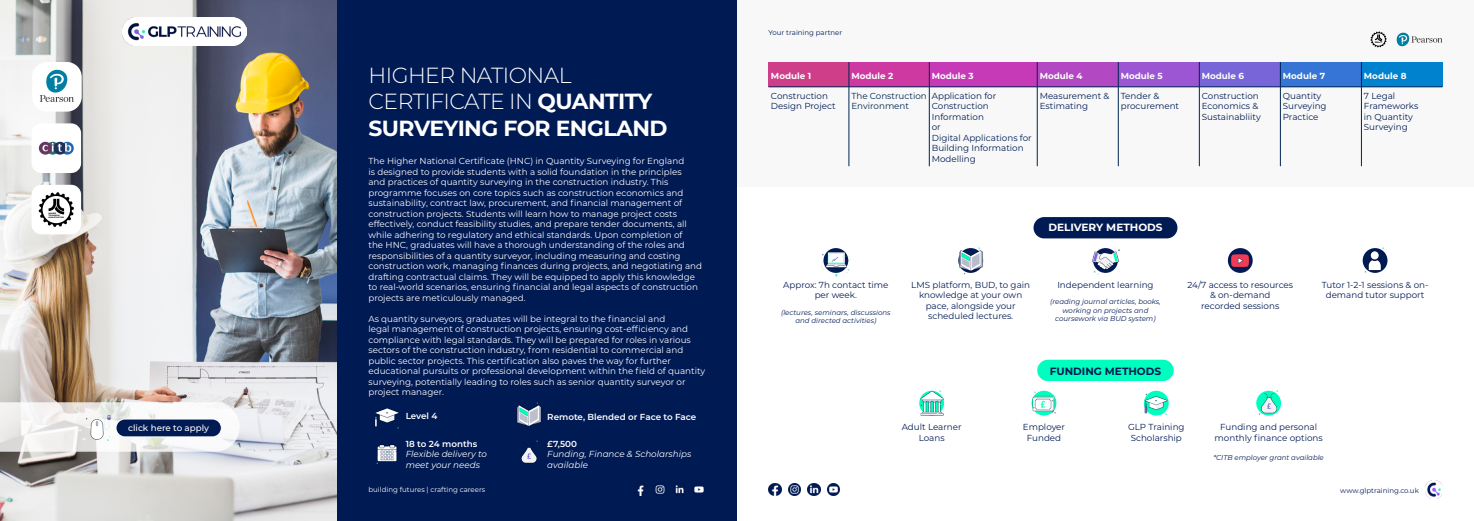
<style>
.page{position:relative;width:1474px;height:521px;background:#fff}
.page>*{position:absolute;margin:0;border:0;box-sizing:border-box;transform-origin:0 0}
.t1{font:300 21.88px/26.2px "Montserrat";letter-spacing:-.025em;color:#fff}
.t2{font:700 10.5px "Montserrat";color:#fff}
.t3{font:700 10.5px "Montserrat";color:#001a54}
.t4{font:8.75px/10.5px "Montserrat";color:#fff}
.t5{font:8.75px/10.5px "Montserrat";color:#001a54;text-align:center}
.t6{font:italic 8.75px/10.5px "Montserrat";color:#fff}
.t7{font:700 8.75px "Montserrat";color:#fff}
.t8{font:600 8.75px "Montserrat";color:#fff}
.t9{font:8.75px/10.5px "Montserrat";color:#002554}
.t10{font:500 8.75px "Montserrat";color:#fff}
.t11{font:italic 7px/8.4px "Montserrat";color:#001a54;text-align:center}
.t12{font:7px "Montserrat";color:#001a54}
.t13{font:7px "Montserrat";color:#fff}
.t14{font:italic 700 1.93px/2px "Indivisible";color:#000}
.s1{font-weight:700}
</style>
<div class="page">
<img style="left:1425px;top:481px;width:17px;height:17px">
<svg style="left:768px;top:483px;width:13px;height:13px"></svg>
<svg style="left:788px;top:483px;width:12px;height:13px"></svg>
<svg style="left:807px;top:483px;width:13px;height:13px"></svg>
<svg style="left:827px;top:483px;width:13px;height:13px"></svg>
<div style="left:0;top:0;width:737px;height:521px;background:#001a54"></div>
<svg style="left:634px;top:483px;width:10px;height:13px"></svg>
<svg style="left:654px;top:484px;width:11px;height:10px"></svg>
<svg style="left:673px;top:483px;width:13px;height:13px"></svg>
<svg style="left:693px;top:484px;width:11px;height:9px"></svg>
<div style="left:737px;top:0;width:736px;height:186px;background:#f2f2f2"></div>
<div style="left:1037px;top:360px;width:136px;height:21px;background:#00febe;border-radius:11px"></div>
<img style="left:919px;top:389px;width:26px;height:27px">
<img style="left:1031px;top:390px;width:26px;height:26px">
<img style="left:1143px;top:390px;width:26px;height:26px">
<img style="left:1256px;top:389px;width:26px;height:27px">
<img style="left:0;top:0;width:337px;height:521px">
<svg style="left:0;top:402px;width:240px;height:50px;background:#f0efef"></svg>
<img style="left:122px;top:17px;width:124px;height:29px">
<img style="left:374px;top:408px;width:25px;height:56px">
<img style="left:517px;top:402px;width:25px;height:62px">
<div style="left:116px;top:419px;width:105px;height:18px;background:#001a54;border-radius:9px"></div>
<div style="left:116px;top:418px;width:106px;height:19px;border:1px solid #fff;border-radius:9px"></div>
<svg style="left:1396px;top:33px;width:46px;height:13px"></svg>
<svg style="left:1370px;top:32px;width:16px;height:15px"></svg>
<div style="left:768px;top:62px;width:81px;height:25px;background:#cf3e89"></div>
<div style="left:849px;top:62px;width:80px;height:25px;background:#ce39a1"></div>
<div style="left:929px;top:62px;width:108px;height:25px;background:#c63ab7"></div>
<div style="left:1037px;top:62px;width:81px;height:25px;background:#b248c2"></div>
<div style="left:1118px;top:62px;width:81px;height:25px;background:#9c56d3"></div>
<div style="left:1199px;top:62px;width:81px;height:25px;background:#7865d8"></div>
<div style="left:1280px;top:62px;width:81px;height:25px;background:#3675d6"></div>
<div style="left:1361px;top:62px;width:81px;height:25px;background:#0082ce"></div>
<svg style="left:848px;top:62px;width:1px;height:25px"></svg>
<svg style="left:929px;top:62px;width:1px;height:25px"></svg>
<svg style="left:1037px;top:62px;width:1px;height:25px"></svg>
<svg style="left:1118px;top:62px;width:1px;height:25px"></svg>
<svg style="left:1199px;top:62px;width:1px;height:25px"></svg>
<svg style="left:1280px;top:62px;width:1px;height:25px"></svg>
<svg style="left:1361px;top:62px;width:1px;height:25px"></svg>
<hr style="left:768px;top:87px;width:81px;height:1px;background:#002554">
<hr style="left:849px;top:87px;width:80px;height:1px;background:#002554">
<hr style="left:848px;top:87px;width:1px;height:79px;background:#002554">
<hr style="left:929px;top:87px;width:108px;height:1px;background:#002554">
<hr style="left:929px;top:87px;width:1px;height:79px;background:#002554">
<hr style="left:1037px;top:87px;width:81px;height:1px;background:#002554">
<hr style="left:1037px;top:87px;width:1px;height:79px;background:#002554">
<hr style="left:1118px;top:87px;width:81px;height:1px;background:#002554">
<hr style="left:1118px;top:87px;width:1px;height:79px;background:#002554">
<hr style="left:1199px;top:87px;width:81px;height:1px;background:#002554">
<hr style="left:1199px;top:87px;width:1px;height:79px;background:#002554">
<hr style="left:1280px;top:87px;width:81px;height:1px;background:#002554">
<hr style="left:1280px;top:87px;width:1px;height:79px;background:#002554">
<hr style="left:1361px;top:87px;width:81px;height:1px;background:#002554">
<hr style="left:1361px;top:87px;width:1px;height:79px;background:#002554">
<div style="left:32px;top:62px;width:50px;height:50px;background:#fff;border-radius:15px"></div>
<svg style="left:40px;top:70px;width:34px;height:32px"></svg>
<img style="left:79px;top:409px;width:37px;height:37px">
<div style="left:1033px;top:217px;width:144px;height:21px;background:#001a54;border-radius:11px"></div>
<img style="left:821px;top:248px;width:30px;height:29px">
<img style="left:958px;top:246px;width:26px;height:29px">
<img style="left:1227px;top:248px;width:26px;height:25px">
<img style="left:1091px;top:248px;width:29px;height:27px">
<img style="left:1362px;top:246px;width:26px;height:27px">
<div style="left:31px;top:123px;width:50px;height:50px;background:#fff;border-radius:10px"></div>
<svg style="left:61px;top:142px;width:13px;height:13px"></svg>
<div style="left:46px;top:142px;width:13px;height:13px;background:#276e71;border-radius:50%"></div>
<svg style="left:53px;top:142px;width:14px;height:13px"></svg>
<svg style="left:39px;top:142px;width:13px;height:13px"></svg>
<svg style="left:42px;top:143px;width:29px;height:9px"></svg>
<div style="left:31px;top:185px;width:50px;height:49px;background:#fff;border-radius:10px"></div>
<svg style="left:39px;top:192px;width:35px;height:35px"></svg>
<p class="t14" style="left:49px;top:213px;width:17px">HIGHER<br>TECHNICAL<br>QUALIFICATION</p>
<p class="t10" style="left:128px;top:422px;width:82px">click here to apply</p>
<h1 class="t1" style="left:368px;top:62px;width:301px">HIGHER NATIONAL<br>CERTIFICATE IN <span class="s1">QUANTITY<br>SURVEYING FOR ENGLAND</span></h1>
<p class="t4" style="left:368px;top:156px;width:335px">The Higher National Certificate (HNC) in Quantity Surveying for England<br>is designed to provide students with a solid foundation in the principles<br>and practices of quantity surveying in the construction industry. This programme focuses on core topics such as construction economics and sustainability, contract law, procurement, and financial management of construction projects. Students will learn how to manage project costs effectively, conduct feasibility studies, and prepare tender documents, all while adhering to regulatory and ethical standards. Upon completion of<br>the HNC, graduates will have a thorough understanding of the roles and responsibilities of a quantity surveyor, including measuring and costing construction work, managing finances during projects, and negotiating and drafting contractual claims. They will be equipped to apply this knowledge to real-world scenarios, ensuring financial and legal aspects of construction projects are meticulously managed.</p>
<p class="t4" style="left:368px;top:313px;width:338px">As quantity surveyors, graduates will be integral to the financial and<br>legal management of construction projects, ensuring cost-efficiency and compliance with legal standards. They will be prepared for roles in various sectors of the construction industry, from residential to commercial and public sector projects. This certification also paves the way for further educational pursuits or professional development within the field of quantity surveying, potentially leading to roles such as senior quantity surveyor or project manager.</p>
<p class="t8" style="left:406px;top:409px;width:33px">Level 4</p>
<p class="t8" style="left:547px;top:410px;width:151px">Remote, Blended or Face to Face</p>
<p class="t8" style="left:406px;top:437px;width:73px">18 to 24 months</p>
<p class="t6" style="left:406px;top:448px;width:83px">Flexible delivery to meet your needs</p>
<p class="t8" style="left:547px;top:437px;width:31px">£7,500</p>
<p class="t6" style="left:547px;top:448px;width:145px">Funding, Finance &amp; Scholarships available</p>
<p class="t12" style="left:768px;top:28px;width:75px">Your training partner</p>
<p class="t7" style="left:771px;top:69px;width:42px">Module 1</p>
<p class="t7" style="left:851px;top:69px;width:43px">Module 2</p>
<p class="t7" style="left:931px;top:69px;width:43px">Module 3</p>
<p class="t7" style="left:1039px;top:69px;width:44px">Module 4</p>
<p class="t7" style="left:1120px;top:69px;width:43px">Module 5</p>
<p class="t7" style="left:1201px;top:69px;width:44px">Module 6</p>
<p class="t7" style="left:1282px;top:69px;width:44px">Module 7</p>
<p class="t7" style="left:1363px;top:69px;width:44px">Module 8</p>
<p class="t5" style="left:771px;top:90px;width:66px;text-align:left">Construction<br>Design Project</p>
<p class="t9" style="left:851px;top:90px;width:77px">The Construction<br>Environment</p>
<p class="t5" style="left:931px;top:90px;width:102px;text-align:left">Application for<br>Construction<br>Information<br>or<br>Digital Applications for<br>Building Information<br>Modelling</p>
<p class="t5" style="left:1039px;top:90px;width:71px;text-align:left">Measurement &amp;<br>Estimating</p>
<p class="t5" style="left:1120px;top:90px;width:60px;text-align:left">Tender &amp; procurement</p>
<p class="t5" style="left:1201px;top:90px;width:60px;text-align:left">Construction<br>Economics &amp;<br>Sustainabliity</p>
<p class="t5" style="left:1282px;top:90px;width:45px;text-align:left">Quantity<br>Surveying<br>Practice</p>
<p class="t5" style="left:1363px;top:90px;width:56px;text-align:left">7 Legal<br>Frameworks in Quantity<br>Surveying</p>
<p class="t5" style="left:783px;top:279px;width:107px">Approx: 7h contact time per week.</p>
<p class="t11" style="left:781px;top:308px;width:111px">(lectures, seminars, discussions and directed activities)</p>
<p class="t2" style="left:1048px;top:220px;width:116px">DELIVERY METHODS</p>
<p class="t5" style="left:911px;top:279px;width:120px">LMS platform, BUD, to gain knowledge at your own pace, alongside your scheduled lectures.</p>
<p class="t5" style="left:1187px;top:279px;width:107px">24/7 access to resources &amp; on-demand<br>recorded sessions</p>
<p class="t5" style="left:1321px;top:279px;width:108px">Tutor 1-2-1 sessions &amp; on&shy;demand tutor support</p>
<p class="t5" style="left:1057px;top:279px;width:98px">Independent learning</p>
<p class="t11" style="left:1050px;top:297px;width:112px">(reading journal articles, books, working on projects and coursework via BUD system)</p>
<p class="t3" style="left:1049px;top:363px;width:113px">FUNDING METHODS</p>
<p class="t5" style="left:901px;top:422px;width:61px">Adult Learner<br>Loans</p>
<p class="t5" style="left:1022px;top:422px;width:44px">Employer<br>Funded</p>
<p class="t5" style="left:1128px;top:422px;width:58px">GLP Training<br>Scholarship</p>
<p class="t5" style="left:1214px;top:422px;width:110px">Funding and personal monthly finance options</p>
<p class="t11" style="left:1213px;top:453px;width:112px">*CITB employer grant available</p>
<p class="t13" style="left:368px;top:484px;width:118px">building futures | crafting careers</p>
<p class="t12" style="left:1340px;top:485px;width:80px">www.glptraining.co.uk</p>
</div>
